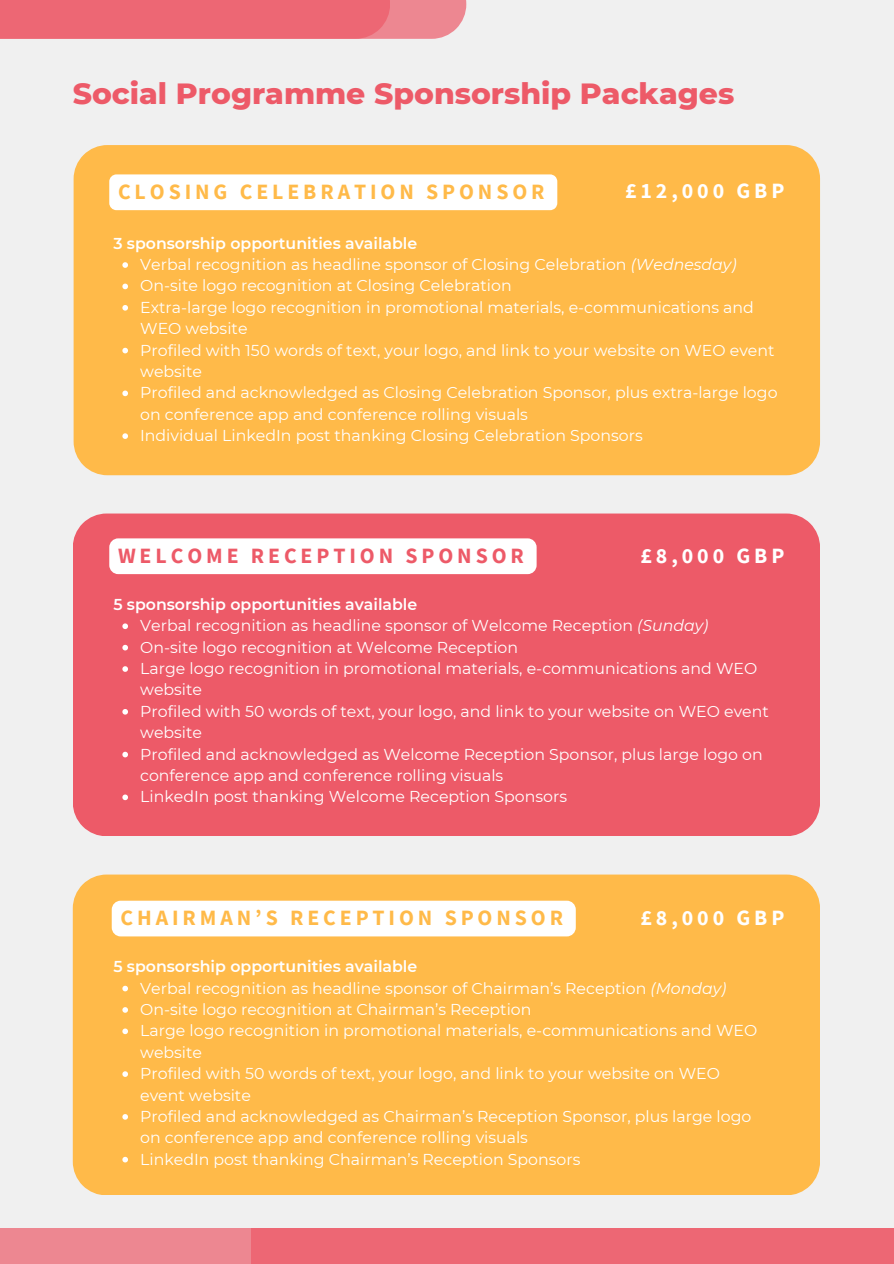
<style>
.page{position:relative;width:894px;height:1264px;background:#fff}
.page>*{position:absolute;margin:0;border:0;box-sizing:border-box;transform-origin:0 0}
.t1{font:800 29.85px "Montserrat";color:#ed5a68}
.t2{font:700 21.75px "Source Sans Pro";letter-spacing:.18em;color:#ffba49}
.t3{font:700 21.75px "Source Sans Pro";letter-spacing:.18em;color:#fff}
.t4{font:700 21.75px "Source Sans Pro";letter-spacing:.18em;color:#ed5a68}
.t5{font:15.75px/21.3px "Montserrat";color:#fff}
.t6{font:600 15.75px "Montserrat";color:#fff}
.s1{font-style:italic}
</style>
<div class="page">
<div style="left:0;top:0;width:893px;height:1263px;background:#f0f0f0"></div>
<div style="left:74px;top:145px;width:745px;height:330px;background:#ffba49"></div>
<div style="left:109px;top:174px;width:448px;height:36px;background:#fff"></div>
<svg style="left:122px;top:262px;width:6px;height:6px"></svg>
<svg style="left:122px;top:283px;width:6px;height:6px"></svg>
<svg style="left:122px;top:305px;width:6px;height:5px"></svg>
<svg style="left:122px;top:348px;width:6px;height:5px"></svg>
<svg style="left:122px;top:390px;width:6px;height:6px"></svg>
<svg style="left:122px;top:433px;width:6px;height:6px"></svg>
<div style="left:73px;top:513px;width:746px;height:323px;background:#ed5a68"></div>
<div style="left:109px;top:538px;width:427px;height:36px;background:#fff;border-radius:9px"></div>
<div style="left:73px;top:874px;width:746px;height:321px;background:#ffba49"></div>
<div style="left:112px;top:900px;width:463px;height:36px;background:#fff;border-radius:9px"></div>
<svg style="left:0;top:0;width:466px;height:39px;fill:#ed6774"></svg>
<div style="left:0;top:1228px;width:893px;height:35px;background:#ed8791"></div>
<div style="left:251px;top:1228px;width:642px;height:35px;background:#ed6774"></div>
<svg style="left:122px;top:623px;width:6px;height:6px"></svg>
<svg style="left:122px;top:645px;width:6px;height:5px"></svg>
<svg style="left:122px;top:666px;width:6px;height:6px"></svg>
<svg style="left:122px;top:709px;width:6px;height:5px"></svg>
<svg style="left:122px;top:751px;width:6px;height:6px"></svg>
<svg style="left:122px;top:794px;width:6px;height:6px"></svg>
<svg style="left:122px;top:985px;width:6px;height:6px"></svg>
<svg style="left:122px;top:1007px;width:6px;height:5px"></svg>
<svg style="left:122px;top:1028px;width:6px;height:6px"></svg>
<svg style="left:122px;top:1071px;width:6px;height:5px"></svg>
<svg style="left:122px;top:1114px;width:6px;height:5px"></svg>
<svg style="left:122px;top:1156px;width:6px;height:6px"></svg>
<p class="t1" style="left:73px;top:75px;width:662px">Social Programme Sponsorship Packages</p>
<h2 class="t3" style="left:625px;top:177px;width:161px">£12,000 GBP</h2>
<h1 class="t2" style="left:118px;top:178px;width:428px">CLOSING CELEBRATION SPONSOR</h1>
<h2 class="t6" style="left:113px;top:233px;width:305px">3 sponsorship opportunities available</h2>
<h2 class="t5" style="left:140px;top:254px;width:598px">Verbal recognition as headline sponsor of Closing Celebration <span class="s1">(Wednesday)</span></h2>
<h3 class="t5" style="left:140px;top:275px;width:373px">On-site logo recognition at Closing Celebration</h3>
<p class="t5" style="left:140px;top:296px;width:615px">Extra-large logo recognition in promotional materials, e-communications and<br>WEO website</p>
<p class="t5" style="left:140px;top:339px;width:635px">Profiled with 150 words of text, your logo, and link to your website on WEO event website</p>
<p class="t5" style="left:140px;top:382px;width:638px">Profiled and acknowledged as Closing Celebration Sponsor, plus extra-large logo on conference app and conference rolling visuals</p>
<p class="t5" style="left:140px;top:425px;width:504px">Individual LinkedIn post thanking Closing Celebration Sponsors</p>
<p class="t4" style="left:118px;top:541px;width:407px">WELCOME RECEPTION SPONSOR</p>
<h2 class="t3" style="left:640px;top:541px;width:145px">£8,000 GBP</h2>
<h3 class="t6" style="left:113px;top:594px;width:305px">5 sponsorship opportunities available</h3>
<p class="t5" style="left:140px;top:615px;width:569px">Verbal recognition as headline sponsor of Welcome Reception <span class="s1">(Sunday)</span></p>
<p class="t5" style="left:140px;top:636px;width:379px">On-site logo recognition at Welcome Reception</p>
<p class="t5" style="left:140px;top:657px;width:618px">Large logo recognition in promotional materials, e-communications and WEO website</p>
<p class="t5" style="left:140px;top:700px;width:630px">Profiled with 50 words of text, your logo, and link to your website on WEO event website</p>
<p class="t5" style="left:140px;top:743px;width:624px">Profiled and acknowledged as Welcome Reception Sponsor, plus large logo on conference app and conference rolling visuals</p>
<p class="t5" style="left:140px;top:786px;width:428px">LinkedIn post thanking Welcome Reception Sponsors</p>
<p class="t2" style="left:120px;top:903px;width:444px">CHAIRMAN’S RECEPTION SPONSOR</p>
<h2 class="t3" style="left:640px;top:903px;width:145px">£8,000 GBP</h2>
<h2 class="t6" style="left:113px;top:957px;width:305px">5 sponsorship opportunities available</h2>
<h3 class="t5" style="left:140px;top:977px;width:587px">Verbal recognition as headline sponsor of Chairman’s Reception <span class="s1">(Monday)</span></h3>
<p class="t5" style="left:140px;top:998px;width:392px">On-site logo recognition at Chairman’s Reception</p>
<p class="t5" style="left:140px;top:1020px;width:618px">Large logo recognition in promotional materials, e-communications and WEO website</p>
<p class="t5" style="left:140px;top:1062px;width:581px">Profiled with 50 words of text, your logo, and link to your website on WEO event website</p>
<p class="t5" style="left:140px;top:1105px;width:612px">Profiled and acknowledged as Chairman’s Reception Sponsor, plus large logo on conference app and conference rolling visuals</p>
<p class="t5" style="left:140px;top:1148px;width:441px">LinkedIn post thanking Chairman’s Reception Sponsors</p>
</div>
